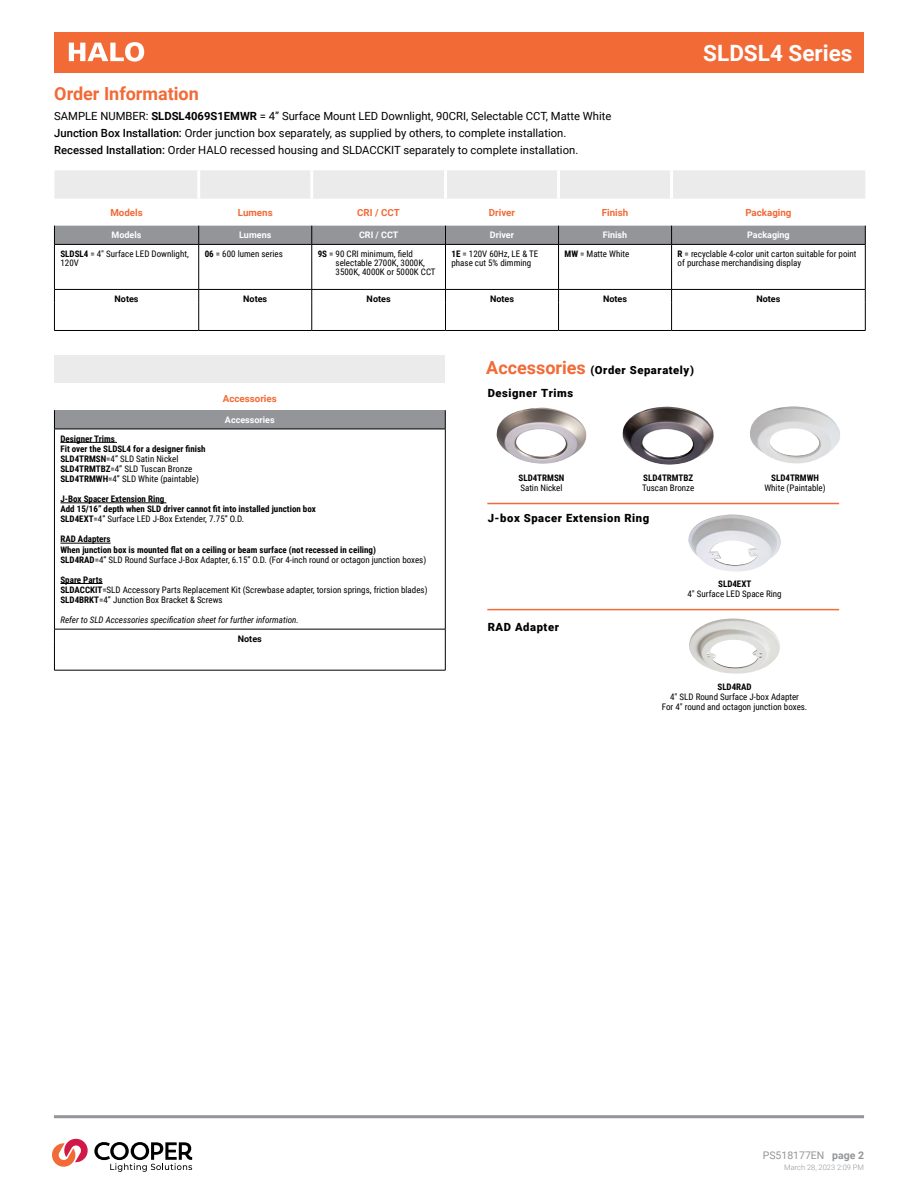
<style>
.page{position:relative;width:918px;height:1188px;background:#fff}
.page>*{position:absolute;margin:0;border:0;box-sizing:border-box;transform-origin:0 0}
.t1{font:700 22.5px "Roboto";color:#fff}
.t2{font:700 18px "Roboto";color:#f26a36}
.t3{font:11.25px/16.8px "Roboto";color:#000}
.t4{font:900 11.25px "Roboto";letter-spacing:.05em;color:#000}
.t5{font:10.5px "Roboto";color:#939598}
.t6{font:700 9.75px "Roboto";color:#f26a36}
.t7{font:9px/9px "Roboto Condensed";color:#000}
.t8{font:700 9px/10.1px "Roboto Condensed";color:#000}
.t9{font:italic 9px "Roboto Condensed";color:#000}
.t10{font:700 9px "Roboto";color:#fff}
.t11{font:700 9px "Roboto";color:#000}
.t12{font:300 7.5px "Roboto";color:#939598}
.s1{font-weight:700}
.s2{font-weight:500}
.s3{font-family:"Roboto"}
.s4{font-weight:400}
.s5{font-weight:700;font-size:18px;color:#f26a36}
</style>
<div class="page">
<div style="left:54px;top:32px;width:810px;height:41px;background:#f26a36"></div>
<hr style="left:54px;top:1115px;width:810px;height:3px;background:#939598">
<div style="left:54px;top:170px;width:811px;height:29px;background:#ebebec"></div>
<hr style="left:54px;top:245px;width:1px;height:44px;background:#000">
<hr style="left:198px;top:245px;width:1px;height:44px;background:#000">
<hr style="left:312px;top:245px;width:1px;height:44px;background:#000">
<hr style="left:445px;top:245px;width:1px;height:44px;background:#000">
<hr style="left:558px;top:245px;width:1px;height:44px;background:#000">
<hr style="left:671px;top:245px;width:1px;height:44px;background:#000">
<hr style="left:865px;top:245px;width:1px;height:44px;background:#000">
<hr style="left:54px;top:289px;width:145px;height:1px;background:#000">
<hr style="left:199px;top:289px;width:113px;height:1px;background:#000">
<hr style="left:312px;top:289px;width:134px;height:1px;background:#000">
<hr style="left:446px;top:289px;width:113px;height:1px;background:#000">
<hr style="left:559px;top:289px;width:113px;height:1px;background:#000">
<hr style="left:672px;top:289px;width:194px;height:1px;background:#000">
<svg style="left:54px;top:290px;width:1px;height:40px"></svg>
<svg style="left:198px;top:290px;width:1px;height:40px"></svg>
<svg style="left:312px;top:290px;width:1px;height:40px"></svg>
<svg style="left:445px;top:290px;width:1px;height:40px"></svg>
<svg style="left:558px;top:290px;width:1px;height:40px"></svg>
<svg style="left:671px;top:290px;width:1px;height:40px"></svg>
<svg style="left:865px;top:290px;width:1px;height:40px"></svg>
<hr style="left:54px;top:330px;width:145px;height:1px;background:#000">
<hr style="left:199px;top:330px;width:113px;height:1px;background:#000">
<hr style="left:312px;top:330px;width:134px;height:1px;background:#000">
<hr style="left:446px;top:330px;width:113px;height:1px;background:#000">
<hr style="left:559px;top:330px;width:113px;height:1px;background:#000">
<hr style="left:672px;top:330px;width:194px;height:1px;background:#000">
<div style="left:54px;top:226px;width:812px;height:18px;background:#939598"></div>
<hr style="left:54px;top:244px;width:145px;height:1px;background:#000">
<hr style="left:199px;top:244px;width:113px;height:1px;background:#000">
<hr style="left:312px;top:244px;width:134px;height:1px;background:#000">
<hr style="left:446px;top:244px;width:113px;height:1px;background:#000">
<hr style="left:559px;top:244px;width:113px;height:1px;background:#000">
<hr style="left:672px;top:244px;width:194px;height:1px;background:#000">
<hr style="left:197px;top:170px;width:3px;height:29px;background:#fff">
<hr style="left:557px;top:170px;width:3px;height:29px;background:#fff">
<hr style="left:670px;top:170px;width:3px;height:29px;background:#fff">
<hr style="left:310px;top:170px;width:3px;height:29px;background:#fff">
<hr style="left:444px;top:170px;width:3px;height:29px;background:#fff">
<div style="left:54px;top:355px;width:391px;height:28px;background:#ebebec"></div>
<div style="left:54px;top:410px;width:391px;height:19px;background:#939598"></div>
<hr style="left:54px;top:429px;width:1px;height:200px;background:#000">
<hr style="left:445px;top:429px;width:1px;height:200px;background:#000">
<hr style="left:54px;top:629px;width:392px;height:1px;background:#000">
<svg style="left:54px;top:629px;width:1px;height:41px"></svg>
<svg style="left:445px;top:629px;width:1px;height:41px"></svg>
<hr style="left:54px;top:670px;width:392px;height:1px;background:#000">
<svg style="left:445px;top:410px;width:1px;height:19px"></svg>
<svg style="left:54px;top:410px;width:1px;height:19px"></svg>
<hr style="left:54px;top:429px;width:392px;height:1px;background:#000">
<hr style="left:60px;top:442px;width:57px;height:1px;background:#000">
<hr style="left:60px;top:503px;width:106px;height:1px;background:#000">
<hr style="left:60px;top:543px;width:51px;height:1px;background:#000">
<hr style="left:60px;top:583px;width:43px;height:1px;background:#000">
<img style="left:750px;top:406px;width:90px;height:58px">
<img style="left:497px;top:408px;width:89px;height:56px">
<img style="left:623px;top:407px;width:91px;height:58px">
<img style="left:688px;top:515px;width:93px;height:57px">
<img style="left:689px;top:619px;width:91px;height:55px">
<hr style="left:487px;top:503px;width:352px;height:1px;background:#f26a36">
<hr style="left:487px;top:609px;width:352px;height:1px;background:#f26a36">
<svg style="left:52px;top:1138px;width:140px;height:34px"></svg>
<svg style="left:69px;top:42px;width:75px;height:20px"></svg>
<h2 class="t2" style="left:54px;top:81px;width:146px">Order Information</h2>
<p class="t3" style="left:54px;top:107px;width:559px">SAMPLE NUMBER: <span class="s1">SLDSL4069S1EMWR</span> = 4” Surface Mount LED Downlight, 90CRI, Selectable CCT, Matte White<br><span class="s2">Junction Box Installation:</span> Order junction box separately, as supplied by others, to complete installation.<br><span class="s2">Recessed Installation:</span> Order HALO recessed housing and SLDACCKIT separately to complete installation.</p>
<h1 class="t1" style="left:703px;top:38px;width:151px">SLDSL4 Series</h1>
<p class="t6" style="left:110px;top:206px;width:34px">Models</p>
<p class="t6" style="left:238px;top:206px;width:36px">Lumens</p>
<p class="t6" style="left:357px;top:206px;width:44px">CRI / CCT</p>
<p class="t6" style="left:489px;top:206px;width:28px">Driver</p>
<p class="t6" style="left:602px;top:206px;width:28px">Finish</p>
<p class="t6" style="left:745px;top:206px;width:48px">Packaging</p>
<p class="t10" style="left:112px;top:229px;width:31px">Models</p>
<p class="t10" style="left:239px;top:229px;width:34px">Lumens</p>
<p class="t10" style="left:359px;top:229px;width:41px">CRI / CCT</p>
<p class="t10" style="left:490px;top:229px;width:26px">Driver</p>
<p class="t10" style="left:603px;top:229px;width:26px">Finish</p>
<p class="t10" style="left:747px;top:229px;width:44px">Packaging</p>
<p class="t7" style="left:60px;top:249px;width:130px"><span class="s1">SLDSL4</span> = 4<span class="s3">"</span> Surface LED Downlight,<br>120V</p>
<p class="t7" style="left:205px;top:249px;width:80px"><span class="s1">06</span> = 600 lumen series</p>
<p class="t7" style="left:336px;top:249px;width:102px;text-indent:-18px"><span class="s1">9S</span> = 90 CRI minimum, field selectable 2700K, 3000K,<br>3500K, 4000K or 5000K CCT</p>
<p class="t7" style="left:452px;top:249px;width:88px"><span class="s1">1E</span> = 120V 60Hz, LE &amp; TE phase cut 5% dimming</p>
<p class="t7" style="left:565px;top:249px;width:66px"><span class="s1">MW</span> = Matte White</p>
<p class="t7" style="left:678px;top:249px;width:181px"><span class="s1">R</span> = recyclable 4-color unit carton suitable for point of purchase merchandising display</p>
<p class="t11" style="left:115px;top:293px;width:25px">Notes</p>
<p class="t11" style="left:243px;top:293px;width:25px">Notes</p>
<p class="t11" style="left:367px;top:293px;width:25px">Notes</p>
<p class="t11" style="left:490px;top:293px;width:25px">Notes</p>
<p class="t11" style="left:603px;top:293px;width:25px">Notes</p>
<p class="t11" style="left:756px;top:293px;width:25px">Notes</p>
<p class="t6" style="left:223px;top:391px;width:55px">Accessories</p>
<p class="t10" style="left:225px;top:413px;width:51px">Accessories</p>
<p class="t8" style="left:60px;top:433px;width:147px">Designer Trims<br>Fit over the SLDSL4 for a designer finish<br>SLD4TRMSN<span class="s4">=4” SLD Satin Nickel<br></span>SLD4TRMTBZ<span class="s4">=4” SLD Tuscan Bronze<br></span>SLD4TRMWH<span class="s4">=4” SLD White (paintable)</span></p>
<p class="t8" style="left:60px;top:494px;width:257px">J-Box Spacer Extension Ring<br>Add 15/16” depth when SLD driver cannot fit into installed junction box<br>SLD4EXT<span class="s4">=4” Surface LED J-Box Extender, 7.75” O.D.</span></p>
<p class="t8" style="left:60px;top:534px;width:367px">RAD Adapters<br>When junction box is mounted flat on a ceiling or beam surface (not recessed in ceiling)<br>SLD4RAD<span class="s4">=4” SLD Round Surface J-Box Adapter, 6.15” O.D. (For 4-inch round or octagon junction boxes)</span></p>
<p class="t7" style="left:60px;top:574px;width:369px;line-height:10.1px"><span class="s1">Spare Parts<br>SLDACCKIT</span>=SLD Accessory Parts Replacement Kit (Screwbase adapter, torsion springs, friction blades)<br><span class="s1">SLD4BRKT</span>=4” Junction Box Bracket &amp; Screws</p>
<p class="t9" style="left:60px;top:614px;width:240px">Refer to SLD Accessories specification sheet for further information.</p>
<p class="t11" style="left:238px;top:632px;width:25px">Notes</p>
<p class="t4" style="left:486px;top:362px;width:209px"><span class="s5">Accessories</span> (Order Separately)</p>
<p class="t4" style="left:488px;top:385px;width:87px">Designer Trims</p>
<p class="t8" style="left:518px;top:472px;width:47px">SLD4TRMSN</p>
<p class="t7" style="left:520px;top:483px;width:44px">Satin Nickel</p>
<p class="t8" style="left:643px;top:472px;width:52px">SLD4TRMTBZ</p>
<p class="t7" style="left:642px;top:483px;width:54px">Tuscan Bronze</p>
<p class="t4" style="left:488px;top:510px;width:163px">J-box Spacer Extension Ring</p>
<p class="t8" style="left:771px;top:472px;width:49px">SLD4TRMWH</p>
<p class="t7" style="left:764px;top:483px;width:63px">White (Paintable)</p>
<p class="t4" style="left:488px;top:619px;width:73px">RAD Adapter</p>
<p class="t8" style="left:718px;top:578px;width:35px">SLD4EXT</p>
<p class="t7" style="left:688px;top:589px;width:96px">4" Surface LED Space Ring</p>
<p class="t8" style="left:717px;top:681px;width:36px">SLD4RAD</p>
<p class="t7" style="left:662px;top:691px;width:147px;line-height:10.1px;text-align:center">4" SLD Round Surface J-box Adapter<br>For 4" round and octagon junction boxes.</p>
<p class="t5" style="left:763px;top:1148px;width:103px">PS518177EN <span class="s1">page 2</span></p>
<p class="t12" style="left:784px;top:1162px;width:81px">March 28, 2023 2:09 PM</p>
</div>
